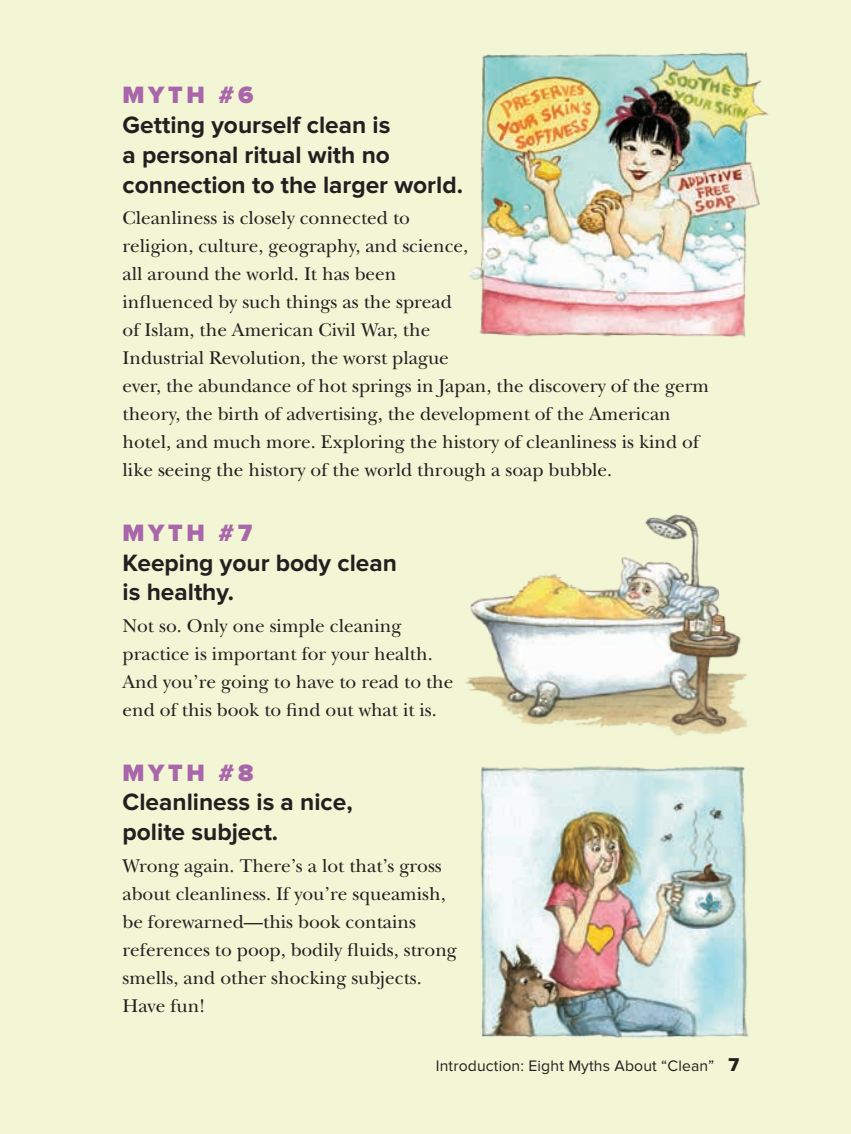
<style>
.page{position:relative;width:851px;height:1134px;background:#fff}
.page>*{position:absolute;margin:0;border:0;box-sizing:border-box;transform-origin:0 0}
.Introduction_sub-hea{font:700 24.5px/29.8px "Proxima Nova";color:#231f20}
.Myth_head{font:900 24.5px "Proxima Nova";letter-spacing:.15em;color:#a966aa}
.Main_text_-_no_inden{font:19.25px/28px "New Baskerville Std";color:#231f20}
.t1{font:15.75px "Proxima Nova";letter-spacing:.01em;color:#231f20}
.s1{font-family:"Proxima Nova Extrabld";font-size:19.25px}
</style>
<div class="page">
<div style="left:0;top:0;width:850px;height:1134px;background:#f2f6d5"></div>
<img style="left:469px;top:52px;width:300px;height:285px">
<img style="left:465px;top:514px;width:282px;height:222px">
<img style="left:481px;top:766px;width:268px;height:272px">
<p class="Myth_head" style="left:122px;top:81px;width:132px">MYTH #6</p>
<p class="Introduction_sub-hea" style="left:122px;top:111px;width:342px">Getting yourself clean is<br>a personal ritual with no connection to the larger world.</p>
<p class="Main_text_-_no_inden" style="left:122px;top:204px;width:588px">Cleanliness is closely connected to<br>religion, culture, geography, and science,<br>all around the world. It has been<br>influenced by such things as the spread<br>of Islam, the American Civil War, the<br>Industrial Revolution, the worst plague<br>ever, the abundance of hot springs in Japan, the discovery of the germ theory, the birth of advertising, the development of the American hotel, and much more. Exploring the history of cleanliness is kind of like seeing the history of the world through a soap bubble.</p>
<p class="Myth_head" style="left:122px;top:519px;width:131px">MYTH #7</p>
<p class="Introduction_sub-hea" style="left:122px;top:548px;width:276px">Keeping your body clean is healthy.</p>
<p class="Main_text_-_no_inden" style="left:122px;top:612px;width:332px">Not so. Only one simple cleaning practice is important for your health.<br>And you’re going to have to read to the end of this book to find out what it is.</p>
<p class="Myth_head" style="left:122px;top:758px;width:132px">MYTH #8</p>
<p class="Introduction_sub-hea" style="left:122px;top:788px;width:231px">Cleanliness is a nice, polite subject.</p>
<p class="Main_text_-_no_inden" style="left:122px;top:852px;width:336px">Wrong again. There’s a lot that’s gross about cleanliness. If you’re squeamish, be forewarned—this book contains references to poop, bodily fluids, strong smells, and other shocking subjects.<br>Have fun!</p>
<p class="t1" style="left:436px;top:1057px;width:305px">Introduction: Eight Myths About “Clean” <span class="s1">7</span></p>
</div>
